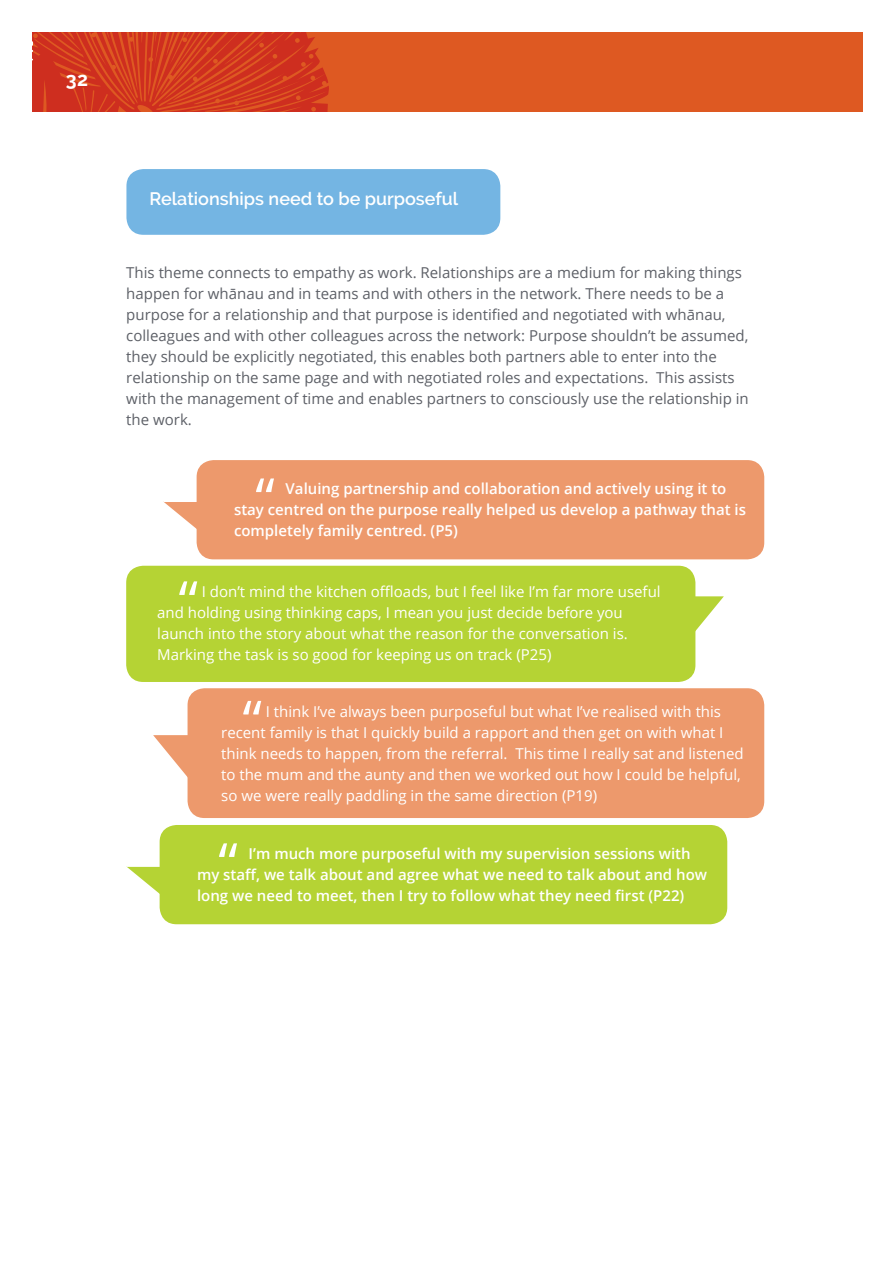
<style>
.page{position:relative;width:893px;height:1263px;background:#fff}
.page>*{position:absolute;margin:0;border:0;box-sizing:border-box;transform-origin:0 0}
.t1{font:55.5px "Open Sans";color:#fff}
.t2{font:700 19.5px "Raleway";color:#fff}
.t3{font:600 18px "Raleway";color:#fff}
.t4{font:15px/21px "Open Sans";color:#5d6067}
.t5{font:15px/21px "Open Sans";color:#fff}
.t6{font:600 15px/21px "Open Sans";color:#fff}
</style>
<div class="page">
<div style="left:33px;top:33px;width:829px;height:79px;background:#de5922"></div>
<svg style="left:33px;top:33px;width:296px;height:79px"></svg>
<div style="left:188px;top:688px;width:576px;height:129px;background:#ed996c;border-radius:17px"></div>
<svg style="left:153px;top:735px;width:35px;height:44px"></svg>
<div style="left:197px;top:460px;width:567px;height:99px;background:#ed996c;border-radius:17px"></div>
<svg style="left:163px;top:501px;width:34px;height:36px"></svg>
<div style="left:160px;top:824px;width:567px;height:100px;background:#b5d334;border-radius:17px"></div>
<svg style="left:126px;top:866px;width:34px;height:36px"></svg>
<div style="left:126px;top:565px;width:569px;height:116px;background:#b5d334;border-radius:17px"></div>
<svg style="left:695px;top:596px;width:29px;height:44px"></svg>
<div style="left:126px;top:169px;width:374px;height:66px;background:#74b5e3;border-radius:17px"></div>
<h2 class="t2" style="left:66px;top:68px;width:24px">32</h2>
<p class="t3" style="left:149px;top:188px;width:310px">Relationships need to be purposeful</p>
<p class="t4" style="left:126px;top:261px;width:624px">This theme connects to empathy as work. Relationships are a medium for making things happen for whānau and in teams and with others in the network. There needs to be a purpose for a relationship and that purpose is identified and negotiated with whānau, colleagues and with other colleagues across the network: Purpose shouldn’t be assumed, they should be explicitly negotiated, this enables both partners able to enter into the relationship on the same page and with negotiated roles and expectations. This assists with the management of time and enables partners to consciously use the relationship in the work.</p>
<h1 class="t1" style="left:255px;top:460px;width:21px">“</h1>
<p class="t6" style="left:234px;top:478px;width:513px;text-indent:52px">Valuing partnership and collaboration and actively using it to stay centred on the purpose really helped us develop a pathway that is completely family centred. (P5)</p>
<h1 class="t1" style="left:178px;top:562px;width:21px">“</h1>
<p class="t5" style="left:157px;top:580px;width:505px;text-indent:45px">I don’t mind the kitchen offloads, but I feel like I’m far more useful and holding using thinking caps, I mean you just decide before you launch into the story about what the reason for the conversation is.<br>Marking the task is so good for keeping us on track (P25)</p>
<h1 class="t1" style="left:242px;top:682px;width:21px">“</h1>
<p class="t5" style="left:221px;top:700px;width:524px;text-indent:45px">I think I’ve always been purposeful but what I’ve realised with this recent family is that I quickly build a rapport and then get on with what I think needs to happen, from the referral. This time I really sat and listened to the mum and the aunty and then we worked out how I could be helpful, so we were really paddling in the same direction (P19)</p>
<h1 class="t1" style="left:218px;top:824px;width:21px">“</h1>
<p class="t6" style="left:197px;top:842px;width:511px;text-indent:52px">I’m much more purposeful with my supervision sessions with my staff, we talk about and agree what we need to talk about and how long we need to meet, then I try to follow what they need first (P22)</p>
</div>
